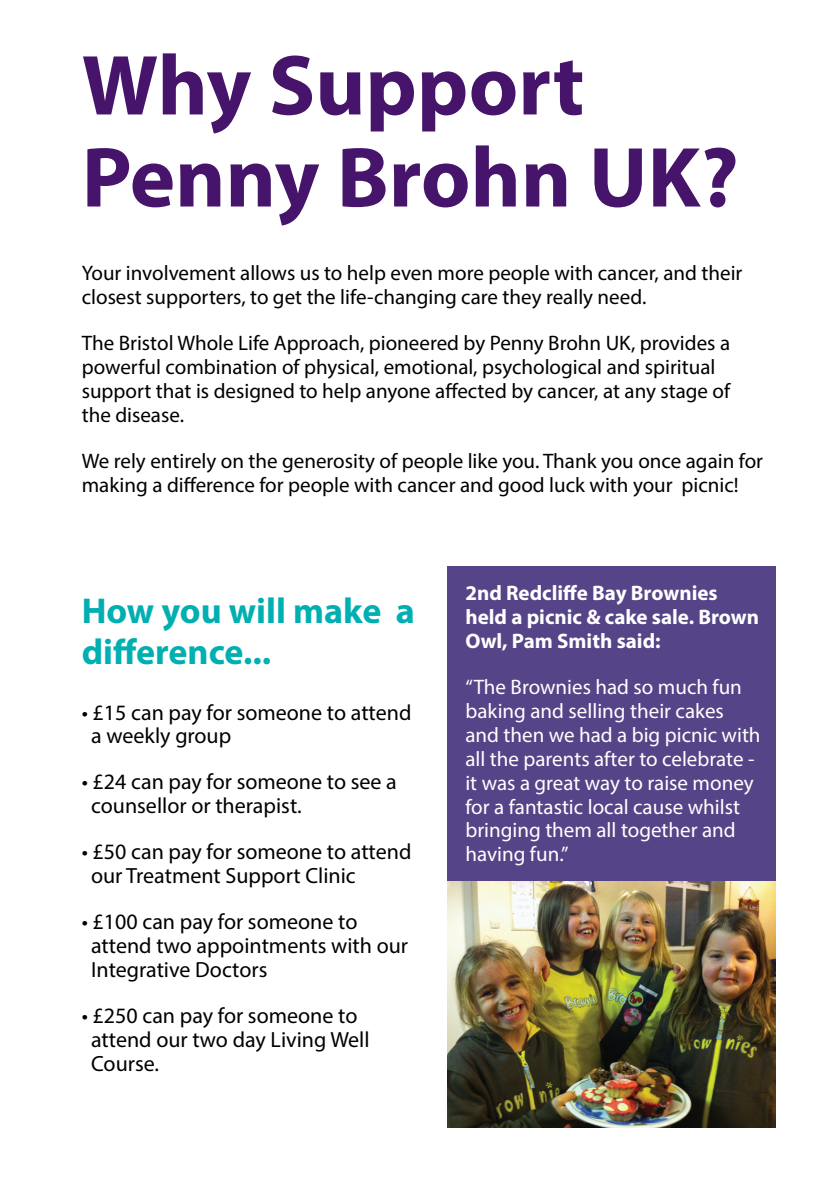
<style>
.page{position:relative;width:840px;height:1191px;background:#fff}
.page>*{position:absolute;margin:0;border:0;box-sizing:border-box;transform-origin:0 0}
.t1{font:700 86px/92px "Myriad Pro";color:#46156b}
.t2{font:700 36px/41px "Myriad Pro";color:#00afb1}
.t3{font:22px/24px "Myriad Pro";color:#000}
.t4{font:21px/24px "Myriad Pro";color:#000}
.t5{font:21px/24px "Myriad Pro";color:#fff}
.t6{font:700 21px/24px "Myriad Pro";color:#fff}
</style>
<div class="page">
<div style="left:447px;top:566px;width:328px;height:523px;background:#554588"></div>
<img style="left:447px;top:881px;width:328px;height:246px">
<h1 class="t1" style="left:82px;top:37px;width:658px">Why Support<br>Penny Brohn UK?</h1>
<p class="t4" style="left:82px;top:261px;width:662px">Your involvement allows us to help even more people with cancer, and their closest supporters, to get the life-changing care they really need.</p>
<p class="t4" style="left:82px;top:331px;width:649px">The Bristol Whole Life Approach, pioneered by Penny Brohn UK, provides a powerful combination of physical, emotional, psychological and spiritual support that is designed to help anyone affected by cancer, at any stage of the disease.</p>
<p class="t4" style="left:82px;top:449px;width:682px">We rely entirely on the generosity of people like you. Thank you once again for making a difference for people with cancer and good luck with your picnic!</p>
<h2 class="t2" style="left:82px;top:588px;width:334px">How you will make a difference...</h2>
<p class="t3" style="left:91px;top:700px;width:322px;text-indent:-9px">• £15 can pay for someone to attend a weekly group</p>
<p class="t3" style="left:91px;top:769px;width:307px;text-indent:-9px">• £24 can pay for someone to see a counsellor or therapist.</p>
<p class="t3" style="left:91px;top:839px;width:322px;text-indent:-9px">• £50 can pay for someone to attend our Treatment Support Clinic</p>
<p class="t3" style="left:91px;top:909px;width:318px;text-indent:-9px">• £100 can pay for someone to attend two appointments with our<br>Integrative Doctors</p>
<p class="t3" style="left:91px;top:1003px;width:280px;text-indent:-9px">• £250 can pay for someone to attend our two day Living Well<br>Course.</p>
<p class="t6" style="left:465px;top:580px;width:295px">2nd Redcliffe Bay Brownies held a picnic &amp; cake sale. Brown<br>Owl, Pam Smith said:</p>
<p class="t5" style="left:465px;top:674px;width:296px">“The Brownies had so much fun baking and selling their cakes and then we had a big picnic with all the parents after to celebrate - it was a great way to raise money for a fantastic local cause whilst bringing them all together and having fun.”</p>
</div>
